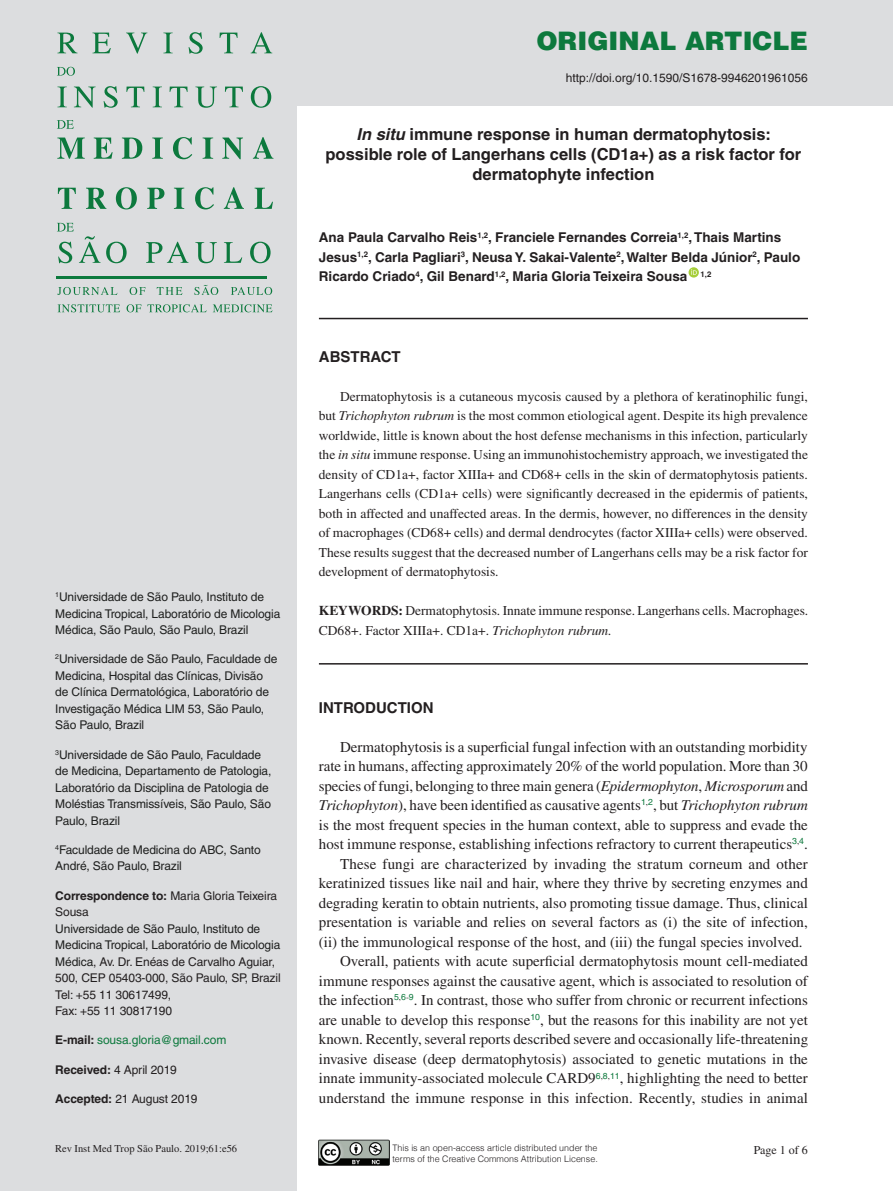
<style>
.page{position:relative;width:893px;height:1191px;background:#fff}
.page>*{position:absolute;margin:0;border:0;box-sizing:border-box;transform-origin:0 0}
.t1{font:900 25.5px "Helvetica";color:#0d793d}
.t2{font:700 16.5px/19.8px "Helvetica";color:#231f20;text-align:center}
.t3{font:15px "Times";color:#231f20}
.t4{font:700 15px "Helvetica";color:#231f20}
.t5{font:13.5px/19.5px "Times";letter-spacing:-.005em;color:#231f20;text-align:justify}
.t6{font:700 13.5px/19.5px "Helvetica";color:#231f20}
.t7{font:12px/16.5px "Helvetica";letter-spacing:-.01em;color:#1e1f1e}
.t8{font:12px/16.5px "Helvetica";letter-spacing:-.01em;color:#231f20}
.t9{font:12px "Helvetica";letter-spacing:-.01em;color:#0d793d}
.t10{font:12px "Times";color:#231f20}
.t11{font:10.5px "Times";color:#231f20}
.t12{font:300 8.85px/10.6px "Helvetica";color:#231f20}
.s1{font-style:italic}
.s2{font-weight:700}
.s3{color:#1e1f1e}
.s4{font-weight:700;color:#231f20}
</style>
<div class="page">
<div style="left:0;top:0;width:297px;height:1191px;background:#dcdddf"></div>
<div style="left:22px;top:0;width:871px;height:106px;background:#dcdddf"></div>
<svg style="left:57px;top:33px;width:21px;height:20px"></svg>
<svg style="left:92px;top:33px;width:19px;height:20px"></svg>
<svg style="left:126px;top:33px;width:21px;height:21px"></svg>
<svg style="left:163px;top:33px;width:10px;height:20px"></svg>
<svg style="left:189px;top:32px;width:14px;height:22px"></svg>
<svg style="left:220px;top:33px;width:18px;height:20px"></svg>
<svg style="left:251px;top:32px;width:21px;height:21px"></svg>
<svg style="left:57px;top:87px;width:10px;height:20px"></svg>
<svg style="left:74px;top:87px;width:22px;height:21px"></svg>
<svg style="left:104px;top:86px;width:14px;height:22px"></svg>
<svg style="left:126px;top:87px;width:18px;height:20px"></svg>
<svg style="left:153px;top:87px;width:9px;height:20px"></svg>
<svg style="left:170px;top:87px;width:18px;height:20px"></svg>
<svg style="left:195px;top:87px;width:22px;height:21px"></svg>
<svg style="left:225px;top:87px;width:18px;height:20px"></svg>
<svg style="left:251px;top:86px;width:20px;height:22px"></svg>
<svg style="left:57px;top:137px;width:28px;height:22px"></svg>
<svg style="left:94px;top:137px;width:19px;height:22px"></svg>
<svg style="left:122px;top:137px;width:20px;height:22px"></svg>
<svg style="left:152px;top:137px;width:11px;height:22px"></svg>
<svg style="left:173px;top:137px;width:19px;height:22px"></svg>
<svg style="left:203px;top:137px;width:10px;height:22px"></svg>
<svg style="left:222px;top:137px;width:21px;height:22px"></svg>
<svg style="left:253px;top:137px;width:20px;height:22px"></svg>
<svg style="left:58px;top:188px;width:18px;height:21px"></svg>
<svg style="left:86px;top:188px;width:20px;height:21px"></svg>
<svg style="left:116px;top:187px;width:21px;height:22px"></svg>
<svg style="left:147px;top:188px;width:17px;height:21px"></svg>
<svg style="left:174px;top:188px;width:10px;height:21px"></svg>
<svg style="left:195px;top:187px;width:19px;height:22px"></svg>
<svg style="left:224px;top:187px;width:20px;height:22px"></svg>
<svg style="left:255px;top:188px;width:18px;height:21px"></svg>
<svg style="left:146px;top:242px;width:43px;height:21px"></svg>
<svg style="left:195px;top:242px;width:22px;height:21px"></svg>
<svg style="left:224px;top:242px;width:18px;height:21px"></svg>
<svg style="left:250px;top:242px;width:21px;height:21px"></svg>
<svg style="left:57px;top:223px;width:70px;height:40px"></svg>
<svg style="left:57px;top:120px;width:17px;height:9px"></svg>
<svg style="left:57px;top:67px;width:18px;height:9px"></svg>
<svg style="left:57px;top:287px;width:60px;height:8px"></svg>
<svg style="left:130px;top:287px;width:15px;height:8px"></svg>
<svg style="left:157px;top:287px;width:25px;height:8px"></svg>
<svg style="left:194px;top:285px;width:24px;height:10px"></svg>
<svg style="left:231px;top:287px;width:41px;height:8px"></svg>
<svg style="left:58px;top:304px;width:62px;height:8px"></svg>
<svg style="left:127px;top:304px;width:14px;height:8px"></svg>
<svg style="left:147px;top:304px;width:60px;height:8px"></svg>
<svg style="left:213px;top:304px;width:59px;height:8px"></svg>
<hr style="left:56px;top:276px;width:210px;height:2px;background:#0c793d">
<img style="left:319px;top:1139px;width:70px;height:26px">
<hr style="left:319px;top:318px;width:489px;height:1px;background:#231f20">
<hr style="left:319px;top:663px;width:489px;height:1px;background:#231f20">
<svg style="left:689px;top:267px;width:10px;height:10px"></svg>
<svg style="left:691px;top:269px;width:6px;height:6px"></svg>
<h1 class="t1" style="left:536px;top:24px;width:273px">ORIGINAL ARTICLE</h1>
<p class="t8" style="left:566px;top:69px;width:244px">http://doi.org/10.1590/S1678-9946201961056</p>
<p class="t2" style="left:326px;top:124px;width:477px"><span class="s1">In situ</span> immune response in human dermatophytosis: possible role of Langerhans cells (CD1a+) as a risk factor for dermatophyte infection</p>
<p class="t7" style="left:55px;top:588px;width:227px"><sup>1</sup>Universidade de São Paulo, Instituto de<br>Medicina Tropical, Laboratório de Micologia<br>Médica, São Paulo, São Paulo, Brazil</p>
<p class="t7" style="left:55px;top:651px;width:224px"><sup>2</sup>Universidade de São Paulo, Faculdade de Medicina, Hospital das Clínicas, Divisão de Clínica Dermatológica, Laboratório de Investigação Médica LIM 53, São Paulo, São Paulo, Brazil</p>
<p class="t7" style="left:55px;top:746px;width:218px"><sup>3</sup>Universidade de São Paulo, Faculdade de Medicina, Departamento de Patologia, Laboratório da Disciplina de Patologia de Moléstias Transmissíveis, São Paulo, São Paulo, Brazil</p>
<p class="t7" style="left:55px;top:841px;width:207px"><sup>4</sup>Faculdade de Medicina do ABC, Santo<br>André, São Paulo, Brazil</p>
<p class="t8" style="left:55px;top:887px;width:223px"><span class="s2">Correspondence to:</span> Maria Gloria Teixeira<br>Sousa</p>
<p class="t8" style="left:55px;top:920px;width:227px"><span class="s3">Universidade de São Paulo, Instituto de Medicina Tropical, Laboratório de Micologia Médica</span>, Av. Dr. Enéas de Carvalho Aguiar, 500, CEP 05403-000, São Paulo, SP, Brazil Tel: +55 11 30617499,<br>Fax: +55 11 30817190</p>
<p class="t9" style="left:55px;top:1033px;width:173px"><span class="s4">E-mail:</span> sousa.gloria@gmail.com</p>
<p class="t8" style="left:55px;top:1061px;width:123px"><span class="s2">Received:</span> 4 April 2019</p>
<p class="t8" style="left:55px;top:1090px;width:144px"><span class="s2">Accepted:</span> 21 August 2019</p>
<p class="t6" style="left:319px;top:227px;width:483px">Ana Paula Carvalho Reis<sup>1,2</sup>, Franciele Fernandes Correia<sup>1,2</sup>, Thais Martins<br>Jesus<sup>1,2</sup>, Carla Pagliari<sup>3</sup>, Neusa Y. Sakai-Valente<sup>2</sup>, Walter Belda Júnior<sup>2</sup>, Paulo<br>Ricardo Criado<sup>4</sup>, Gil Benard<sup>1,2</sup>, Maria Gloria Teixeira Sousa <sup>1,2</sup></p>
<p class="t4" style="left:319px;top:347px;width:83px">ABSTRACT</p>
<p class="t5" style="left:319px;top:386px;width:491px;text-indent:21px">Dermatophytosis is a cutaneous mycosis caused by a plethora of keratinophilic fungi, but <span class="s1">Trichophyton rubrum</span> is the most common etiological agent. Despite its high prevalence worldwide, little is known about the host defense mechanisms in this infection, particularly the <span class="s1">in situ</span> immune response. Using an immunohistochemistry approach, we investigated the density of CD1a+, factor XIIIa+ and CD68+ cells in the skin of dermatophytosis patients.<br>Langerhans cells (CD1a+ cells) were significantly decreased in the epidermis of patients, both in affected and unaffected areas. In the dermis, however, no differences in the density of macrophages (CD68+ cells) and dermal dendrocytes (factor XIIIa+ cells) were observed.<br>These results suggest that the decreased number of Langerhans cells may be a risk factor for development of dermatophytosis.</p>
<p class="t5" style="left:319px;top:601px;width:491px"><span class="s2">KEYWORDS:</span> Dermatophytosis. Innate immune response. Langerhans cells. Macrophages.<br>CD68+. Factor XIIIa+. CD1a+. <span class="s1">Trichophyton rubrum.</span></p>
<p class="t4" style="left:319px;top:698px;width:116px">INTRODUCTION</p>
<p class="t3" style="left:340px;top:738px;width:469px">Dermatophytosis is a superficial fungal infection with an outstanding morbidity</p>
<p class="t3" style="left:319px;top:758px;width:490px">rate in humans, affecting approximately 20% of the world population. More than 30</p>
<p class="t3" style="left:319px;top:777px;width:491px">species of fungi, belonging to three main genera (<span class="s1">Epidermophyton</span>, <span class="s1">Microsporum</span> and</p>
<p class="t3" style="left:319px;top:797px;width:490px"><span class="s1">Trichophyton</span>), have been identified as causative agents<sup>1</sup><sup>,</sup><sup>2</sup>, but <span class="s1">Trichophyton rubrum</span></p>
<p class="t3" style="left:319px;top:816px;width:490px">is the most frequent species in the human context, able to suppress and evade the</p>
<p class="t3" style="left:319px;top:836px;width:491px">host immune response, establishing infections refractory to current therapeutics<sup>3</sup><sup>,</sup><sup>4</sup>.</p>
<p class="t3" style="left:340px;top:855px;width:469px">These fungi are characterized by invading the stratum corneum and other</p>
<p class="t3" style="left:319px;top:875px;width:491px">keratinized tissues like nail and hair, where they thrive by secreting enzymes and</p>
<p class="t3" style="left:319px;top:894px;width:491px">degrading keratin to obtain nutrients, also promoting tissue damage. Thus, clinical</p>
<p class="t3" style="left:319px;top:914px;width:490px">presentation is variable and relies on several factors as (i) the site of infection,</p>
<p class="t3" style="left:319px;top:933px;width:485px">(ii) the immunological response of the host, and (iii) the fungal species involved.</p>
<p class="t3" style="left:340px;top:953px;width:469px">Overall, patients with acute superficial dermatophytosis mount cell-mediated</p>
<p class="t3" style="left:319px;top:972px;width:490px">immune responses against the causative agent, which is associated to resolution of</p>
<p class="t3" style="left:319px;top:992px;width:490px">the infection<sup>5</sup><sup>,</sup><sup>6</sup><sup>-</sup><sup>9</sup>. In contrast, those who suffer from chronic or recurrent infections</p>
<p class="t3" style="left:319px;top:1011px;width:491px">are unable to develop this response<sup>10</sup>, but the reasons for this inability are not yet</p>
<p class="t3" style="left:319px;top:1031px;width:491px">known. Recently, several reports described severe and occasionally life-threatening</p>
<p class="t3" style="left:319px;top:1050px;width:491px">invasive disease (deep dermatophytosis) associated to genetic mutations in the</p>
<p class="t3" style="left:319px;top:1070px;width:491px">innate immunity-associated molecule CARD9<sup>6</sup><sup>,</sup><sup>8</sup><sup>,</sup><sup>11</sup>, highlighting the need to better</p>
<p class="t3" style="left:319px;top:1089px;width:491px">understand the immune response in this infection. Recently, studies in animal</p>
<p class="t12" style="left:392px;top:1142px;width:207px">This is an open-access article distributed under the terms of the Creative Commons Attribution License.</p>
<p class="t11" style="left:55px;top:1143px;width:183px">Rev Inst Med Trop São Paulo. 2019;61:e56</p>
<p class="t10" style="left:754px;top:1142px;width:56px">Page 1 of 6</p>
</div>
